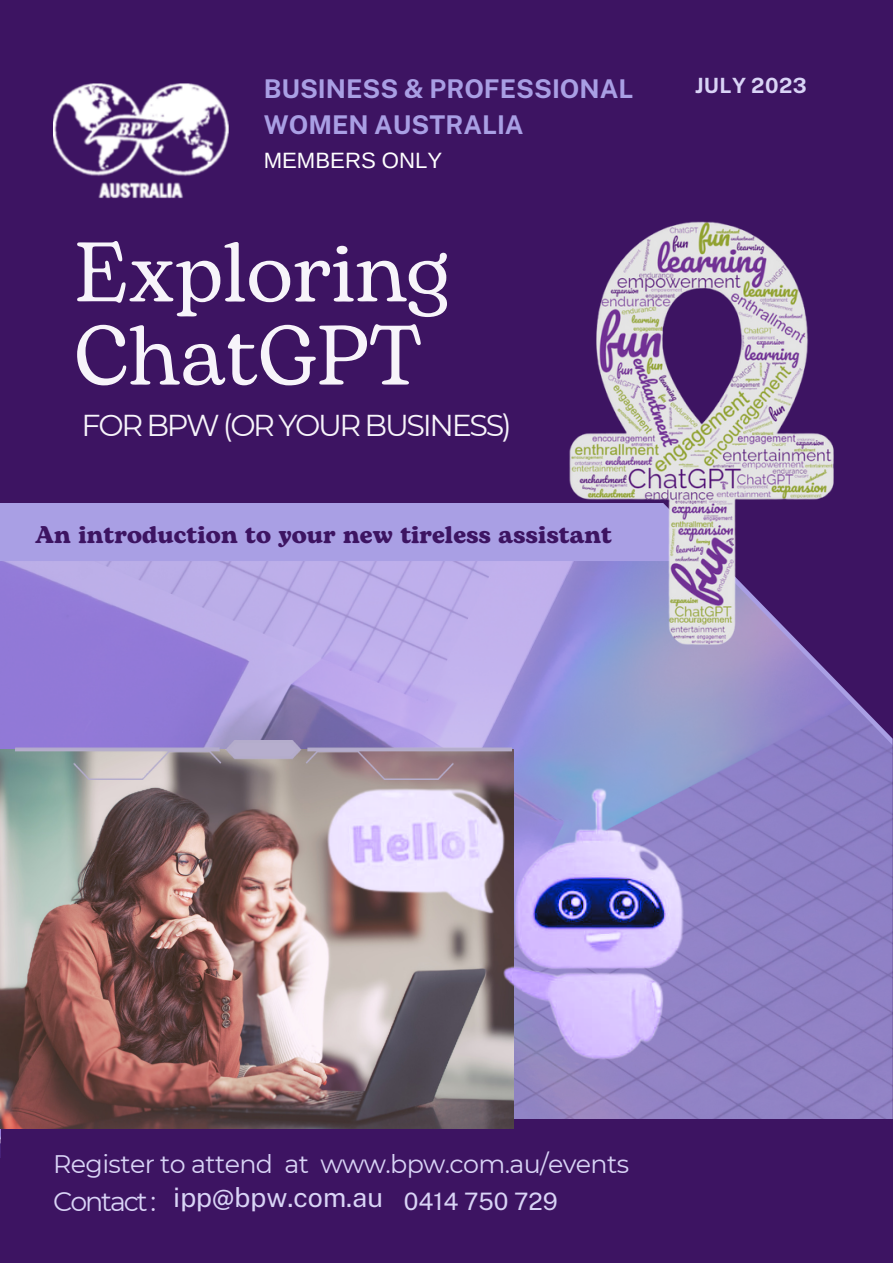
<style>
.page{position:relative;width:893px;height:1264px;background:#fff}
.page>*{position:absolute;margin:0;border:0;box-sizing:border-box;transform-origin:0 0}
.t1{font:83.85px/83.2px "Bogart";color:#f7f4fa}
.t2{font:30.15px "Montserrat";letter-spacing:-.08em;color:#f7f4fa}
.t3{font:26.85px "Public Sans";color:#d9d4f6}
.t4{font:26.85px "Montserrat";letter-spacing:-.08em;color:#d9d4f6}
.t5{font:700 25.8px/36px "Public Sans";color:#a99fe4}
.t6{font:25.35px "Montserrat";letter-spacing:-.025em;color:#d9d4f6}
.t7{font:700 24px "Bogart";letter-spacing:.005em;color:#3d1462}
.t8{font:24px "Public Sans";color:#d9d4f6}
.t9{font:22.2px "Arimo";color:#fff}
.t10{font:700 21px "Public Sans";letter-spacing:.02em;color:#d9d4f6}
</style>
<div class="page">
<div style="left:0;top:0;width:892px;height:1262px;background:#3d1462"></div>
<div style="left:0;top:503px;width:549px;height:58px;background:#a99fe4"></div>
<img style="left:0;top:561px;width:892px;height:597px">
<img style="left:53px;top:83px;width:176px;height:115px">
<div style="left:1px;top:1119px;width:891px;height:135px;background:#3d1462"></div>
<img style="left:549px;top:221px;width:297px;height:433px">
<img style="left:0;top:749px;width:312px;height:379px">
<img style="left:312px;top:738px;width:399px;height:391px">
<img style="left:16px;top:740px;width:496px;height:39px">
<p class="t5" style="left:264px;top:70px;width:371px">BUSINESS &amp; PROFESSIONAL<br>WOMEN AUSTRALIA</p>
<p class="t10" style="left:695px;top:73px;width:113px">JULY 2023</p>
<p class="t9" style="left:264px;top:148px;width:180px">MEMBERS ONLY</p>
<p class="t1" style="left:74px;top:234px;width:376px">Exploring<br>ChatGPT</p>
<p class="t2" style="left:82px;top:407px;width:431px">FOR BPW (OR YOUR BUSINESS)</p>
<p class="t7" style="left:35px;top:518px;width:578px">An introduction to your new tireless assistant</p>
<p class="t6" style="left:53px;top:1148px;width:577px">Register to attend at www.bpw.com.au/events</p>
<p class="t4" style="left:53px;top:1184px;width:104px">Contact :</p>
<p class="t3" style="left:173px;top:1181px;width:211px">ipp@bpw.com.au</p>
<p class="t8" style="left:404px;top:1186px;width:155px">0414 750 729</p>
</div>
